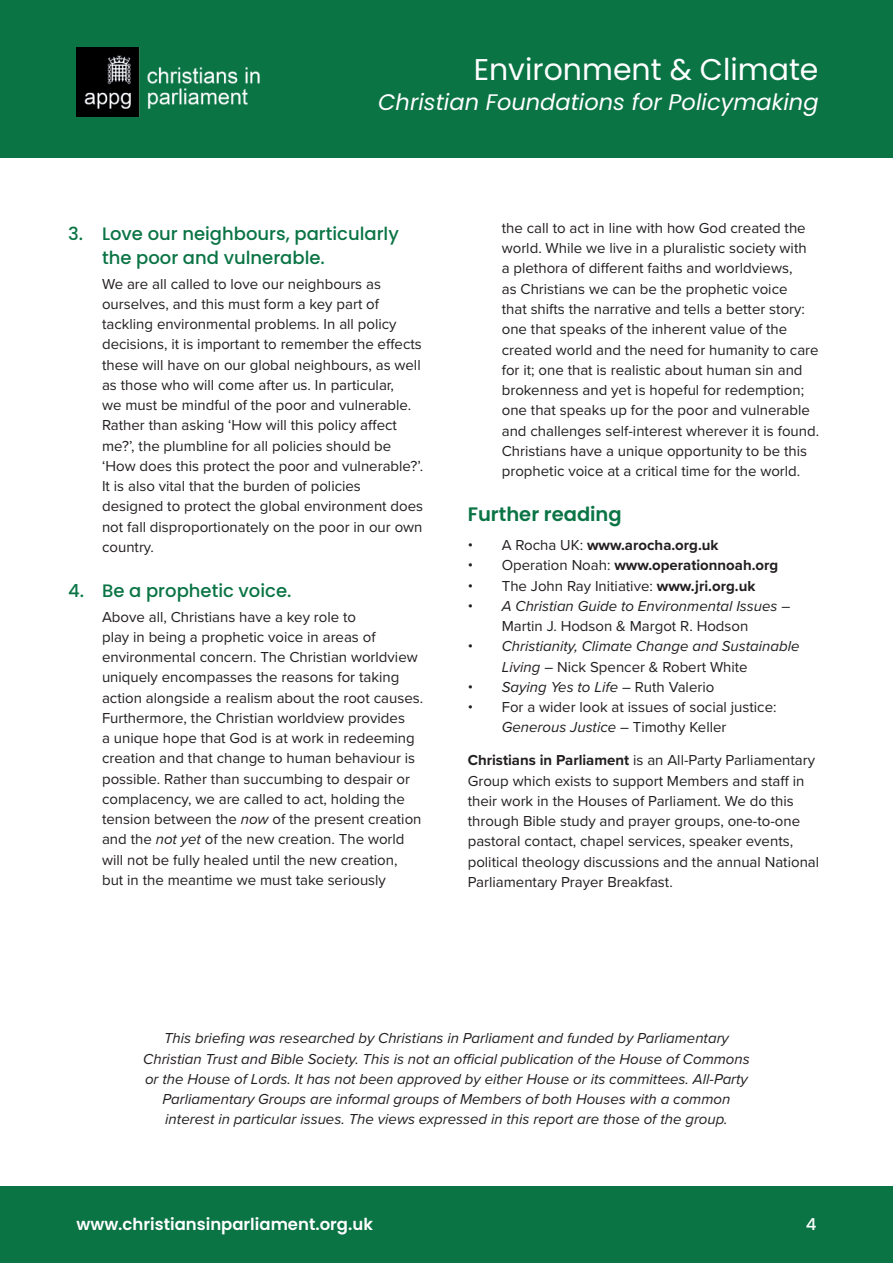
<style>
.page{position:relative;width:893px;height:1263px;background:#fff}
.page>*{position:absolute;margin:0;border:0;box-sizing:border-box;transform-origin:0 0}
.t1{font:30px "Poppins";color:#fff}
.t2{font:italic 22.5px "Poppins";color:#fff}
.t3{font:600 19.5px "Poppins";color:#0a7445}
.t4{font:500 18px/24px "Poppins";color:#0a7445}
.t5{font:600 16.5px "Poppins";color:#fff}
.t6{font:500 16.5px "Poppins";color:#fff}
.t7{font:15px/20.2px "Proxima Nova";color:#231f20}
.t8{font:italic 15px/20.2px "Proxima Nova";color:#231f20;text-align:center}
.t9{font:700 15px "Proxima Nova";color:#231f20}
.s1{font-style:italic}
.s2{font-weight:400}
.s3{font-weight:700}
.s4{font-style:normal}
</style>
<div class="page">
<div style="left:0;top:1186px;width:893px;height:77px;background:#0a7445"></div>
<div style="left:0;top:0;width:893px;height:158px;background:#0a7445"></div>
<img style="left:77px;top:48px;width:183px;height:68px">
<h1 class="t1" style="left:474px;top:52px;width:346px">Environment &amp; Climate</h1>
<h2 class="t2" style="left:378px;top:89px;width:442px">Christian Foundations for Policymaking</h2>
<p class="t4" style="left:102px;top:222px;width:298px;text-indent:-34px">3. Love our neighbours, particularly the poor and vulnerable.</p>
<p class="t7" style="left:102px;top:273px;width:323px">We are all called to love our neighbours as ourselves, and this must form a key part of tackling environmental problems. In all policy decisions, it is important to remember the effects these will have on our global neighbours, as well as those who will come after us. In particular,<br>we must be mindful of the poor and vulnerable.<br>Rather than asking ‘How will this policy affect me?’, the plumbline for all policies should be ‘How does this protect the poor and vulnerable?’.<br>It is also vital that the burden of policies designed to protect the global environment does not fall disproportionately on the poor in our own country.</p>
<p class="t4" style="left:68px;top:579px;width:225px">4. Be a prophetic voice.</p>
<p class="t7" style="left:102px;top:606px;width:323px">Above all, Christians have a key role to<br>play in being a prophetic voice in areas of environmental concern. The Christian worldview uniquely encompasses the reasons for taking action alongside a realism about the root causes.<br>Furthermore, the Christian worldview provides<br>a unique hope that God is at work in redeeming creation and that change to human behaviour is possible. Rather than succumbing to despair or complacency, we are called to act, holding the tension between the <span class="s1">now</span> of the present creation and the <span class="s1">not yet</span> of the new creation. The world will not be fully healed until the new creation,<br>but in the meantime we must take seriously</p>
<p class="t7" style="left:502px;top:217px;width:319px">the call to act in line with how God created the world. While we live in a pluralistic society with<br>a plethora of different faiths and worldviews,<br>as Christians we can be the prophetic voice<br>that shifts the narrative and tells a better story: one that speaks of the inherent value of the created world and the need for humanity to care for it; one that is realistic about human sin and brokenness and yet is hopeful for redemption; one that speaks up for the poor and vulnerable and challenges self-interest wherever it is found.<br>Christians have a unique opportunity to be this prophetic voice at a critical time for the world.</p>
<h3 class="t3" style="left:468px;top:503px;width:155px">Further reading</h3>
<p class="t9" style="left:468px;top:534px;width:252px"><span class="s2">• A Rocha UK:</span> www.arocha.org.uk</p>
<p class="t9" style="left:468px;top:554px;width:312px"><span class="s2">• Operation Noah:</span> www.operationnoah.org</p>
<p class="t7" style="left:468px;top:575px;width:289px">• The John Ray Initiative: <span class="s3">www.jri.org.uk</span></p>
<p class="t8" style="left:468px;top:595px;width:324px"><span class="s4">•</span> A Christian Guide to Environmental Issues <span class="s4">–<br>Martin J. Hodson &amp; Margot R. Hodson</span></p>
<p class="t8" style="left:502px;top:635px;width:299px;text-align:left;text-indent:-34px"><span class="s4">•</span> Christianity, Climate Change and Sustainable<br>Living <span class="s4">– Nick Spencer &amp; Robert White</span></p>
<p class="t8" style="left:468px;top:676px;width:248px"><span class="s4">•</span> Saying Yes to Life <span class="s4">– Ruth Valerio</span></p>
<p class="t7" style="left:502px;top:696px;width:276px;text-indent:-34px">• For a wider look at issues of social justice:<br><span class="s1">Generous Justice</span> – Timothy Keller</p>
<p class="t7" style="left:468px;top:749px;width:353px"><span class="s3">Christians in Parliament</span> is an All-Party Parliamentary Group which exists to support Members and staff in their work in the Houses of Parliament. We do this through Bible study and prayer groups, one-to-one pastoral contact, chapel services, speaker events, political theology discussions and the annual National Parliamentary Prayer Breakfast.</p>
<p class="t8" style="left:143px;top:1028px;width:608px">This briefing was researched by Christians in Parliament and funded by Parliamentary Christian Trust and Bible Society. This is not an official publication of the House of Commons or the House of Lords. It has not been approved by either House or its committees. All-Party Parliamentary Groups are informal groups of Members of both Houses with a common interest in particular issues. The views expressed in this report are those of the group.</p>
<p class="t5" style="left:77px;top:1214px;width:298px">www.christiansinparliament.org.uk</p>
<p class="t6" style="left:806px;top:1214px;width:12px">4</p>
</div>
